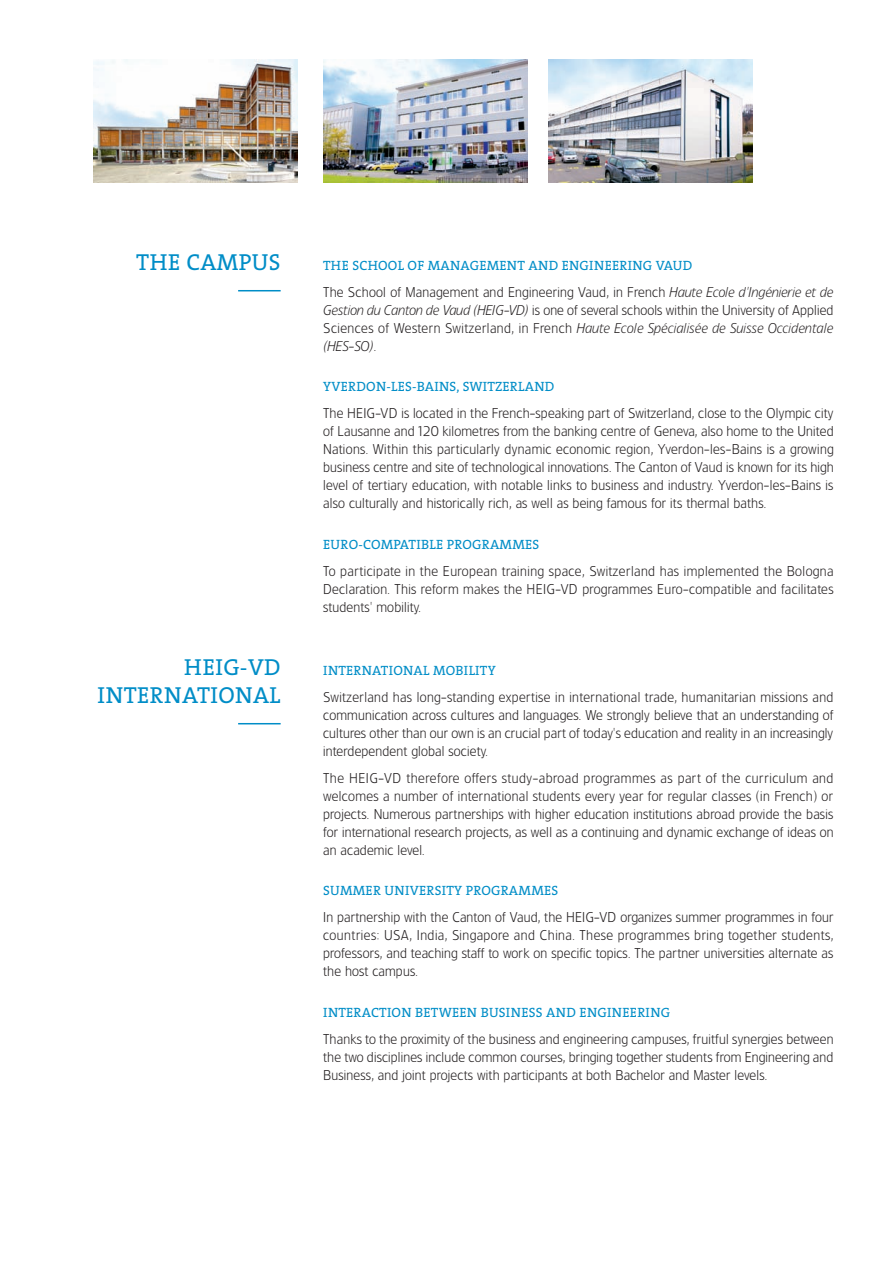
<style>
.page{position:relative;width:893px;height:1263px;background:#fff}
.page>*{position:absolute;margin:0;border:0;box-sizing:border-box;transform-origin:0 0}
.t1{font:23.25px/27.9px "The Serif";letter-spacing:.02em;color:#008dc7;text-align:right}
.t2{font:300 13.5px/18px "TF Forever Two";letter-spacing:.02em;color:#231f20;text-align:justify}
.t3{font:13.5px "The Serif";letter-spacing:.02em;color:#008dc7}
.s1{font-style:italic}
</style>
<div class="page">
<hr style="left:238px;top:290px;width:43px;height:1px;background:#008dc7">
<img style="left:94px;top:60px;width:204px;height:123px">
<img style="left:323px;top:60px;width:204px;height:123px">
<img style="left:549px;top:60px;width:204px;height:123px">
<hr style="left:238px;top:723px;width:43px;height:1px;background:#008dc7">
<h1 class="t1" style="left:136px;top:251px;width:146px">THE CAMPUS</h1>
<p class="t3" style="left:323px;top:260px;width:371px">THE SCHOOL OF MANAGEMENT AND ENGINEERING VAUD</p>
<p class="t2" style="left:323px;top:283px;width:512px">The School of Management and Engineering Vaud, in French <span class="s1">Haute Ecole d'Ingénierie et de Gestion du Canton de Vaud (HEIG-VD)</span> is one of several schools within the University of Applied Sciences of Western Switzerland, in French <span class="s1">Haute Ecole Spécialisée de Suisse Occidentale (HES-SO)</span>.</p>
<p class="t3" style="left:323px;top:382px;width:233px">YVERDON-LES-BAINS, SWITZERLAND</p>
<p class="t2" style="left:323px;top:404px;width:512px">The HEIG-VD is located in the French-speaking part of Switzerland, close to the Olympic city of Lausanne and 120 kilometres from the banking centre of Geneva, also home to the United Nations. Within this particularly dynamic economic region, Yverdon-les-Bains is a growing business centre and site of technological innovations. The Canton of Vaud is known for its high level of tertiary education, with notable links to business and industry. Yverdon-les-Bains is also culturally and historically rich, as well as being famous for its thermal baths.</p>
<p class="t3" style="left:323px;top:539px;width:218px">EURO-COMPATIBLE PROGRAMMES</p>
<p class="t2" style="left:323px;top:562px;width:512px">To participate in the European training space, Switzerland has implemented the Bologna Declaration. This reform makes the HEIG-VD programmes Euro-compatible and facilitates students' mobility.</p>
<h1 class="t1" style="left:98px;top:656px;width:185px">HEIG-VD<br>INTERNATIONAL</h1>
<p class="t3" style="left:323px;top:665px;width:174px">INTERNATIONAL MOBILITY</p>
<p class="t2" style="left:323px;top:688px;width:512px">Switzerland has long-standing expertise in international trade, humanitarian missions and communication across cultures and languages. We strongly believe that an understanding of cultures other than our own is an crucial part of today's education and reality in an increasingly interdependent global society.</p>
<p class="t2" style="left:323px;top:769px;width:512px">The HEIG-VD therefore offers study-abroad programmes as part of the curriculum and welcomes a number of international students every year for regular classes (in French) or projects. Numerous partnerships with higher education institutions abroad provide the basis for international research projects, as well as a continuing and dynamic exchange of ideas on an academic level.</p>
<p class="t3" style="left:323px;top:886px;width:237px">SUMMER UNIVERSITY PROGRAMMES</p>
<p class="t2" style="left:323px;top:908px;width:512px">In partnership with the Canton of Vaud, the HEIG-VD organizes summer programmes in four countries: USA, India, Singapore and China. These programmes bring together students, professors, and teaching staff to work on specific topics. The partner universities alternate as the host campus.</p>
<p class="t3" style="left:323px;top:1007px;width:348px">INTERACTION BETWEEN BUSINESS AND ENGINEERING</p>
<p class="t2" style="left:323px;top:1030px;width:512px">Thanks to the proximity of the business and engineering campuses, fruitful synergies between the two disciplines include common courses, bringing together students from Engineering and Business, and joint projects with participants at both Bachelor and Master levels.</p>
</div>
